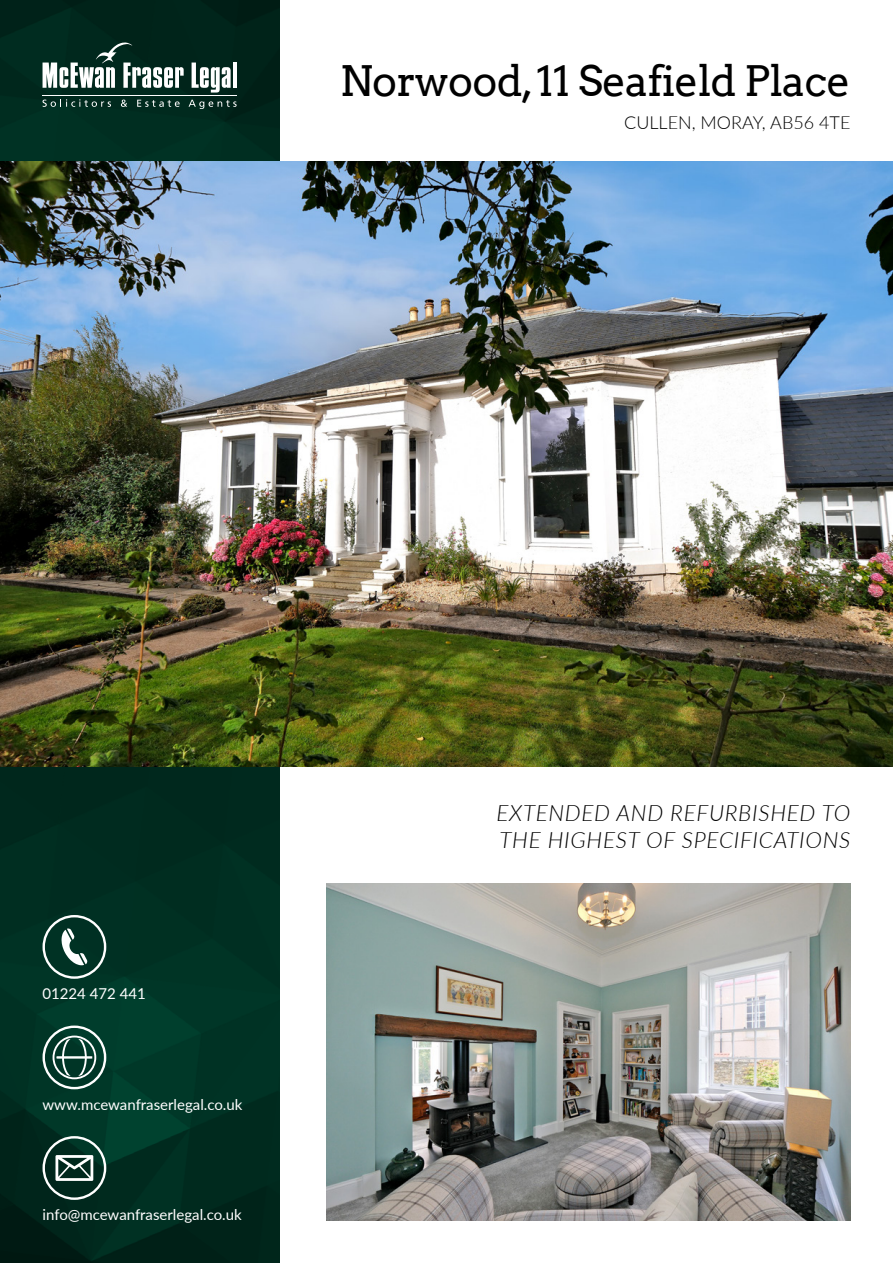
<style>
.page{position:relative;width:893px;height:1263px;background:#fff}
.page>*{position:absolute;margin:0;border:0;box-sizing:border-box;transform-origin:0 0}
.t1{font:42px "Arvo";letter-spacing:-.02em;color:#000}
.t2{font:italic 300 22.5px/27px "Lato";letter-spacing:.03em;color:#000}
.t3{font:300 18px "Lato";color:#000}
.t4{font:15px "Lato";color:#fff}
</style>
<div class="page">
<img style="left:0;top:0;width:279px;height:1263px">
<img style="left:0;top:162px;width:893px;height:605px">
<svg style="left:43px;top:43px;width:141px;height:45px"></svg>
<svg style="left:192px;top:63px;width:39px;height:30px"></svg>
<hr style="left:233px;top:63px;width:4px;height:25px;background:#fff">
<hr style="left:43px;top:95px;width:194px;height:1px;background:#fff">
<svg style="left:43px;top:99px;width:68px;height:8px"></svg>
<svg style="left:121px;top:100px;width:6px;height:7px"></svg>
<svg style="left:137px;top:100px;width:43px;height:7px"></svg>
<svg style="left:189px;top:100px;width:48px;height:9px"></svg>
<img style="left:326px;top:883px;width:524px;height:337px">
<svg style="left:43px;top:915px;width:63px;height:64px;background:#335a4f"></svg>
<svg style="left:43px;top:1025px;width:63px;height:64px;background:#3a6559"></svg>
<svg style="left:43px;top:1136px;width:63px;height:64px;background:#3a5b52"></svg>
<h1 class="t1" style="left:340px;top:56px;width:512px">Norwood, 11 Seafield Place</h1>
<p class="t3" style="left:624px;top:110px;width:228px">CULLEN, MORAY, AB56 4TE</p>
<p class="t4" style="left:43px;top:983px;width:105px">01224 472 441</p>
<p class="t4" style="left:43px;top:1094px;width:201px">www.mcewanfraserlegal.co.uk</p>
<p class="t4" style="left:43px;top:1204px;width:201px">info@mcewanfraserlegal.co.uk</p>
<h2 class="t2" style="left:496px;top:798px;width:355px">EXTENDED AND REFURBISHED TO<br>THE HIGHEST OF SPECIFICATIONS</h2>
</div>
